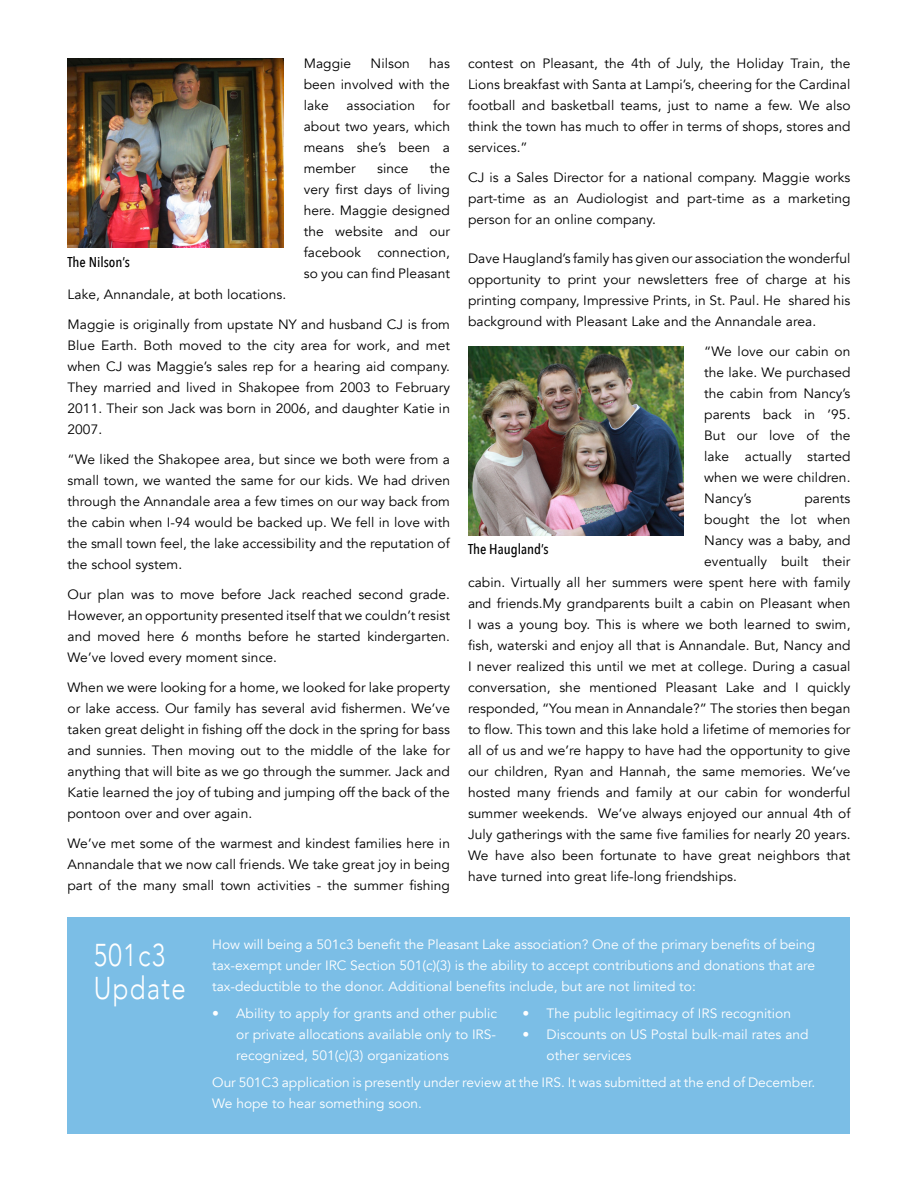
<style>
.page{position:relative;width:918px;height:1188px;background:#fff}
.page>*{position:absolute;margin:0;border:0;box-sizing:border-box;transform-origin:0 0}
.t1{font:300 31.5px "Avenir";letter-spacing:.05em;color:#fff;scale:.82 1}
.t2{font:500 14.25px "Avenir Next Condensed";color:#000}
.t3{font:13.5px/21px "Avenir";letter-spacing:.005em;color:#000;text-align:justify}
.t4{font:13.5px/21px "Avenir";color:#fff;text-align:justify}
</style>
<div class="page">
<div style="left:68px;top:917px;width:782px;height:217px;background:#7bbee6"></div>
<img style="left:468px;top:347px;width:216px;height:189px">
<img style="left:68px;top:59px;width:216px;height:189px">
<p class="t2" style="left:68px;top:253px;width:64px">The Nilson’s</p>
<p class="t3" style="left:304px;top:53px;width:148px;text-indent:125px">has been involved with the lake</p>
<p class="t3" style="left:304px;top:53px;width:49px">Maggie</p>
<p class="t3" style="left:371px;top:53px;width:41px">Nilson</p>
<p class="t3" style="left:304px;top:95px;width:148px;text-indent:129px">for about two years, which means she’s been a member</p>
<p class="t3" style="left:347px;top:95px;width:70px">association</p>
<p class="t3" style="left:304px;top:158px;width:148px;text-indent:126px">the very first days of living here. Maggie designed the website and our facebook connection, so you can find Pleasant</p>
<p class="t3" style="left:377px;top:158px;width:33px">since</p>
<p class="t3" style="left:68px;top:284px;width:220px">Lake, Annandale, at both locations.</p>
<p class="t3" style="left:68px;top:314px;width:384px">Maggie is originally from upstate NY and husband CJ is from Blue Earth. Both moved to the city area for work, and met when CJ was Maggie’s sales rep for a hearing aid company.<br>They married and lived in Shakopee from 2003 to February 2011. Their son Jack was born in 2006, and daughter Katie in 2007.</p>
<p class="t3" style="left:68px;top:449px;width:384px">“We liked the Shakopee area, but since we both were from a small town, we wanted the same for our kids. We had driven through the Annandale area a few times on our way back from the cabin when I-94 would be backed up. We fell in love with the small town feel, the lake accessibility and the reputation of the school system.</p>
<p class="t3" style="left:68px;top:584px;width:384px">Our plan was to move before Jack reached second grade.<br>However, an opportunity presented itself that we couldn’t resist and moved here 6 months before he started kindergarten.<br>We’ve loved every moment since.</p>
<p class="t3" style="left:68px;top:677px;width:384px">When we were looking for a home, we looked for lake property or lake access. Our family has several avid fishermen. We’ve taken great delight in fishing off the dock in the spring for bass and sunnies. Then moving out to the middle of the lake for anything that will bite as we go through the summer. Jack and Katie learned the joy of tubing and jumping off the back of the pontoon over and over again.</p>
<p class="t3" style="left:68px;top:833px;width:384px">We’ve met some of the warmest and kindest families here in Annandale that we now call friends. We take great joy in being part of the many small town activities - the summer fishing</p>
<p class="t3" style="left:468px;top:53px;width:384px">contest on Pleasant, the 4th of July, the Holiday Train, the Lions breakfast with Santa at Lampi’s, cheering for the Cardinal football and basketball teams, just to name a few. We also think the town has much to offer in terms of shops, stores and services.”</p>
<p class="t3" style="left:468px;top:167px;width:384px">CJ is a Sales Director for a national company. Maggie works part-time as an Audiologist and part-time as a marketing person for an online company.</p>
<p class="t3" style="left:468px;top:248px;width:384px">Dave Haugland’s family has given our association the wonderful opportunity to print your newsletters free of charge at his printing company, Impressive Prints, in St. Paul. He shared his background with Pleasant Lake and the Annandale area.</p>
<p class="t3" style="left:704px;top:341px;width:148px">“We love our cabin on the lake. We purchased the cabin from Nancy’s parents back in ’95.<br>But our love of the lake actually started when we were children.<br>Nancy’s</p>
<p class="t3" style="left:804px;top:488px;width:48px">parents</p>
<p class="t3" style="left:704px;top:509px;width:148px">bought the lot when</p>
<p class="t3" style="left:704px;top:530px;width:148px">Nancy was a baby, and</p>
<p class="t3" style="left:704px;top:551px;width:148px">eventually built their</p>
<p class="t3" style="left:468px;top:572px;width:384px">cabin. Virtually all her summers were spent here with family</p>
<p class="t3" style="left:468px;top:593px;width:384px">and friends.My grandparents built a cabin on Pleasant when</p>
<p class="t3" style="left:468px;top:614px;width:384px">I was a young boy. This is where we both learned to swim,</p>
<p class="t3" style="left:468px;top:635px;width:384px">fish, waterski and enjoy all that is Annandale. But, Nancy and</p>
<p class="t3" style="left:468px;top:656px;width:384px">I never realized this until we met at college. During a casual</p>
<p class="t3" style="left:468px;top:677px;width:384px">conversation, she mentioned Pleasant Lake and I quickly</p>
<p class="t3" style="left:468px;top:698px;width:384px">responded, “You mean in Annandale?” The stories then began</p>
<p class="t3" style="left:468px;top:719px;width:384px">to flow. This town and this lake hold a lifetime of memories for</p>
<p class="t3" style="left:468px;top:740px;width:384px">all of us and we’re happy to have had the opportunity to give</p>
<p class="t3" style="left:468px;top:761px;width:384px">our children, Ryan and Hannah, the same memories. We’ve</p>
<p class="t3" style="left:468px;top:782px;width:384px">hosted many friends and family at our cabin for wonderful</p>
<p class="t3" style="left:468px;top:803px;width:384px">summer weekends. We’ve always enjoyed our annual 4th of</p>
<p class="t3" style="left:468px;top:824px;width:384px">July gatherings with the same five families for nearly 20 years.</p>
<p class="t3" style="left:468px;top:845px;width:384px">We have also been fortunate to have great neighbors that</p>
<p class="t3" style="left:468px;top:866px;width:270px">have turned into great life-long friendships.</p>
<p class="t2" style="left:468px;top:541px;width:82px">The Haugland’s</p>
<p class="t1" style="left:94px;top:937px;width:88px">501c3</p>
<p class="t1" style="left:94px;top:970px;width:114px">Update</p>
<p class="t4" style="left:212px;top:934px;width:604px">How will being a 501c3 benefit the Pleasant Lake association? One of the primary benefits of being tax-exempt under IRC Section 501(c)(3) is the ability to accept contributions and donations that are tax-deductible to the donor. Additional benefits include, but are not limited to:</p>
<p class="t4" style="left:236px;top:1003px;width:263px;text-indent:-24px">• Ability to apply for grants and other public or private allocations available only to IRS&shy;recognized, 501(c)(3) organizations</p>
<p class="t4" style="left:523px;top:1003px;width:270px">• The public legitimacy of IRS recognition</p>
<p class="t4" style="left:547px;top:1024px;width:263px;text-indent:-24px">• Discounts on US Postal bulk-mail rates and other services</p>
<p class="t4" style="left:212px;top:1072px;width:605px">Our 501C3 application is presently under review at the IRS. It was submitted at the end of December.<br>We hope to hear something soon.</p>
</div>
